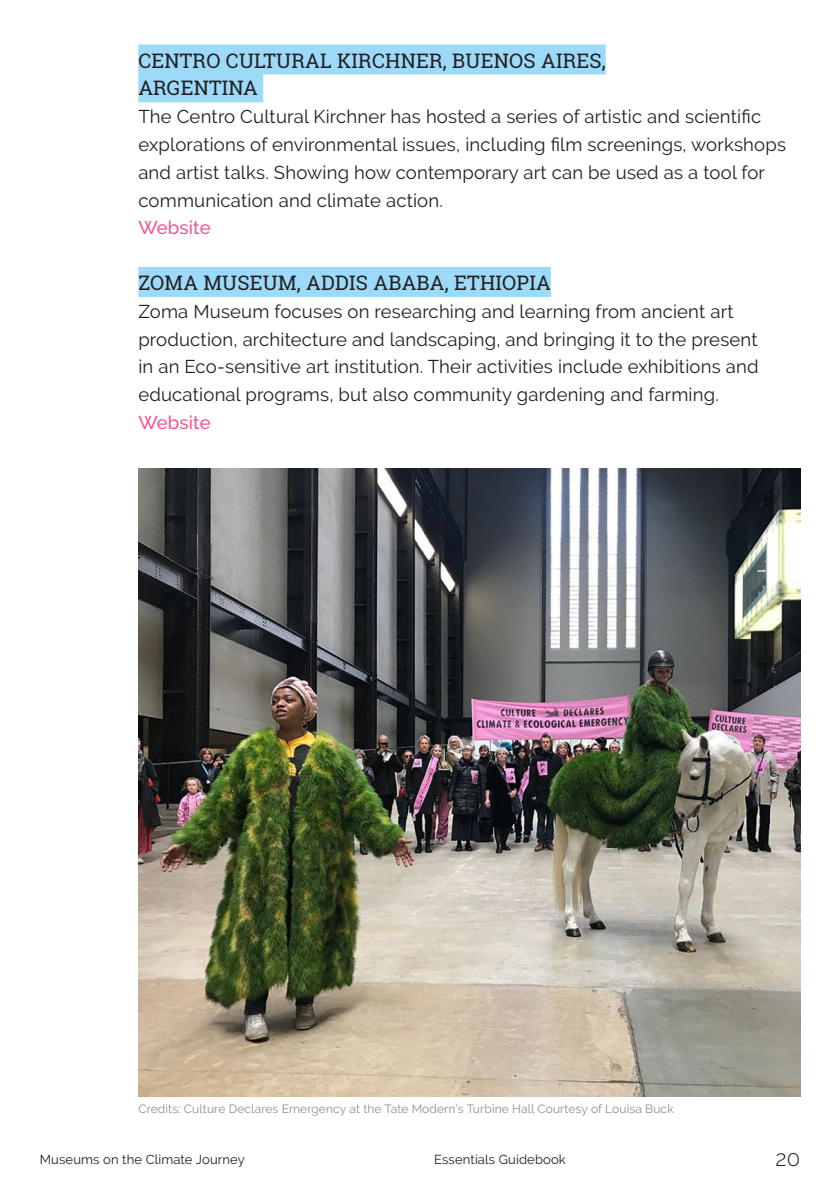
<style>
.page{position:relative;width:840px;height:1191px;background:#fff}
.page>*{position:absolute;margin:0;border:0;box-sizing:border-box;transform-origin:0 0}
.t1{font:300 22px "Raleway";color:#231f20}
.t2{font:20px/27.8px "Roboto Slab";letter-spacing:.01em;color:#231f20}
.t3{font:18.4px/27.8px "Raleway";letter-spacing:.01em;color:#231f20}
.t4{font:500 18.4px "Raleway";letter-spacing:.01em;color:#f3548e}
.t5{font:13px "Raleway";letter-spacing:.01em;color:#231f20}
.t6{font:12px "Raleway";letter-spacing:.01em;color:#918f90}
</style>
<div class="page">
<div style="left:138px;top:44px;width:467px;height:30px;background:#9ddaf9"></div>
<div style="left:138px;top:72px;width:125px;height:30px;background:#9ddaf9"></div>
<div style="left:138px;top:267px;width:412px;height:30px;background:#9ddaf9"></div>
<img style="left:138px;top:468px;width:661px;height:628px">
<p class="t2" style="left:138px;top:46px;width:468px">CENTRO CULTURAL KIRCHNER, BUENOS AIRES,<br>ARGENTINA</p>
<p class="t3" style="left:138px;top:103px;width:649px">The Centro Cultural Kirchner has hosted a series of artistic and scientific explorations of environmental issues, including film screenings, workshops and artist talks. Showing how contemporary art can be used as a tool for communication and climate action.</p>
<p class="t4" style="left:138px;top:217px;width:74px">Website</p>
<p class="t2" style="left:138px;top:269px;width:414px">ZOMA MUSEUM, ADDIS ABABA, ETHIOPIA</p>
<p class="t3" style="left:138px;top:297px;width:621px">Zoma Museum focuses on researching and learning from ancient art production, architecture and landscaping, and bringing it to the present in an Eco-sensitive art institution. Their activities include exhibitions and educational programs, but also community gardening and farming.</p>
<p class="t4" style="left:138px;top:412px;width:74px">Website</p>
<p class="t6" style="left:138px;top:1102px;width:536px">Credits: Culture Declares Emergency at the Tate Modern’s Turbine Hall Courtesy of Louisa Buck</p>
<p class="t5" style="left:40px;top:1151px;width:206px">Museums on the Climate Journey</p>
<p class="t5" style="left:434px;top:1151px;width:133px">Essentials Guidebook</p>
<p class="t1" style="left:775px;top:1145px;width:26px">20</p>
</div>
